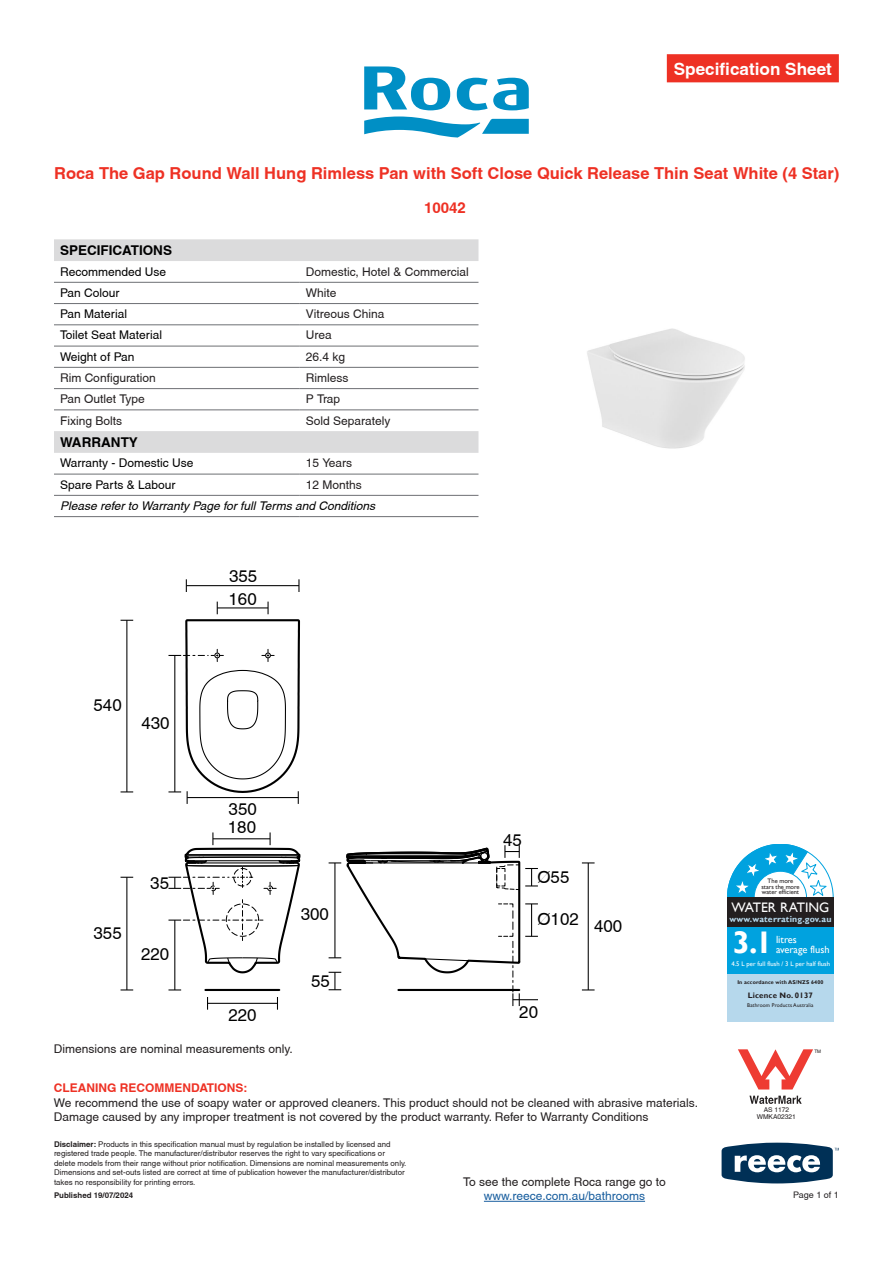
<style>
.page{position:relative;width:893px;height:1263px;background:#fff}
.page>*{position:absolute;margin:0;border:0;box-sizing:border-box;transform-origin:0 0}
.t1{font:700 31.2px "Gill Sans";color:#fff}
.t2{font:700 17.1px "Helvetica";color:#fff}
.t3{font:16.95px "Helvetica";color:#000}
.t4{font:700 16.5px "Helvetica";color:#ee3124}
.t5{font:700 15px "Helvetica";color:#ee3124}
.t6{font:13.8px "Gill Sans";letter-spacing:-.01em;color:#fff}
.t7{font:700 13.5px "Helvetica";color:#000}
.t8{font:12px/14.4px "Helvetica";color:#231f20}
.t9{font:12px "Helvetica";color:#000}
.t10{font:italic 12px "Helvetica";color:#000}
.t11{font:12px "Helvetica";color:#175d9e}
.t12{font:700 12px "Helvetica";color:#ee3124}
.t13{font:10.35px/10.4px "Gill Sans";color:#fff}
.t14{font:9px "Helvetica";color:#231f20}
.t15{font:700 8.7px "Gill Sans";letter-spacing:.02em;color:#b6d8ec}
.t16{font:700 7.95px "Gill Sans";letter-spacing:.02em;color:#231f20}
.t17{font:7.8px/9.4px "Helvetica";color:#231f20}
.t18{font:700 7.8px "Helvetica";color:#231f20}
.t19{font:6.6px "Gill Sans";color:#fff}
.t20{font:6.6px "Helvetica";color:#231f20}
.t21{font:6.45px/5.4px "Gill Sans";letter-spacing:-.01em;color:#231f20;text-align:center}
.t22{font:700 5.4px "Gill Sans";letter-spacing:.02em;color:#231f20}
.t23{font:5.4px "Gill Sans";letter-spacing:.02em;color:#231f20}
.t24{font:4.65px "Helvetica";color:#231f20}
.s1{font-weight:700}
</style>
<div class="page">
<svg style="left:722px;top:1143px;width:117px;height:40px"></svg>
<div style="left:667px;top:54px;width:172px;height:28px;background:#ee3124"></div>
<svg style="left:168px;top:989px;width:13px;height:1px"></svg>
<hr style="left:174px;top:920px;width:1px;height:70px;background:#000">
<hr style="left:126px;top:877px;width:1px;height:113px;background:#000">
<svg style="left:186px;top:579px;width:1px;height:13px"></svg>
<svg style="left:298px;top:579px;width:1px;height:13px"></svg>
<hr style="left:186px;top:585px;width:113px;height:1px;background:#000">
<svg style="left:168px;top:791px;width:13px;height:1px"></svg>
<hr style="left:174px;top:655px;width:1px;height:137px;background:#000">
<hr style="left:126px;top:620px;width:1px;height:172px;background:#000">
<svg style="left:268px;top:602px;width:1px;height:12px"></svg>
<hr style="left:217px;top:607px;width:51px;height:1px;background:#000">
<svg style="left:582px;top:862px;width:13px;height:1px"></svg>
<svg style="left:582px;top:989px;width:13px;height:1px"></svg>
<hr style="left:588px;top:863px;width:1px;height:127px;background:#000">
<svg style="left:168px;top:654px;width:16px;height:8px"></svg>
<svg style="left:184px;top:619px;width:116px;height:391px"></svg>
<svg style="left:329px;top:845px;width:209px;height:161px"></svg>
<svg style="left:168px;top:832px;width:133px;height:142px"></svg>
<hr style="left:484px;top:1201px;width:161px;height:1px;background:#175d9e">
<img style="left:587px;top:328px;width:158px;height:121px">
<svg style="left:364px;top:66px;width:86px;height:44px"></svg>
<svg style="left:364px;top:116px;width:165px;height:22px"></svg>
<svg style="left:457px;top:78px;width:72px;height:32px"></svg>
<svg style="left:54px;top:239px;width:424px;height:214px"></svg>
<hr style="left:54px;top:282px;width:246px;height:1px;background:#6d6f73">
<hr style="left:300px;top:282px;width:178px;height:1px;background:#6d6f73">
<hr style="left:54px;top:303px;width:246px;height:1px;background:#6d6f73">
<hr style="left:300px;top:303px;width:178px;height:1px;background:#6d6f73">
<hr style="left:54px;top:325px;width:246px;height:1px;background:#6d6f73">
<hr style="left:300px;top:325px;width:178px;height:1px;background:#6d6f73">
<hr style="left:54px;top:346px;width:246px;height:1px;background:#6d6f73">
<hr style="left:300px;top:346px;width:178px;height:1px;background:#6d6f73">
<hr style="left:54px;top:367px;width:246px;height:1px;background:#6d6f73">
<hr style="left:300px;top:367px;width:178px;height:1px;background:#6d6f73">
<hr style="left:54px;top:388px;width:246px;height:1px;background:#6d6f73">
<hr style="left:300px;top:388px;width:178px;height:1px;background:#6d6f73">
<hr style="left:54px;top:410px;width:246px;height:1px;background:#6d6f73">
<hr style="left:300px;top:410px;width:178px;height:1px;background:#6d6f73">
<hr style="left:54px;top:474px;width:246px;height:1px;background:#6d6f73">
<hr style="left:300px;top:474px;width:178px;height:1px;background:#6d6f73">
<hr style="left:54px;top:495px;width:246px;height:1px;background:#6d6f73">
<hr style="left:300px;top:495px;width:178px;height:1px;background:#6d6f73">
<hr style="left:54px;top:516px;width:246px;height:1px;background:#6d6f73">
<hr style="left:300px;top:516px;width:178px;height:1px;background:#6d6f73">
<svg style="left:738px;top:1049px;width:75px;height:40px"></svg>
<svg style="left:749px;top:1096px;width:53px;height:8px"></svg>
<div style="left:727px;top:927px;width:106px;height:47px;background:#00a2df"></div>
<div style="left:727px;top:974px;width:106px;height:47px;background:#b6d8ec"></div>
<div style="left:727px;top:897px;width:106px;height:30px;background:#231f20"></div>
<svg style="left:727px;top:844px;width:106px;height:53px"></svg>
<h2 class="t2" style="left:674px;top:59px;width:160px">Specification Sheet</h2>
<h3 class="t4" style="left:54px;top:164px;width:787px">Roca The Gap Round Wall Hung Rimless Pan with Soft Close Quick Release Thin Seat White (4 Star)</h3>
<p class="t5" style="left:424px;top:199px;width:43px">10042</p>
<p class="t7" style="left:60px;top:242px;width:114px">SPECIFICATIONS</p>
<p class="t9" style="left:60px;top:264px;width:108px">Recommended Use</p>
<p class="t8" style="left:306px;top:264px;width:165px">Domestic, Hotel &amp; Commercial</p>
<p class="t9" style="left:60px;top:286px;width:61px">Pan Colour</p>
<p class="t8" style="left:306px;top:285px;width:32px">White</p>
<p class="t9" style="left:60px;top:307px;width:69px">Pan Material</p>
<p class="t8" style="left:306px;top:307px;width:80px">Vitreous China</p>
<p class="t9" style="left:60px;top:328px;width:104px">Toilet Seat Material</p>
<p class="t8" style="left:306px;top:328px;width:28px">Urea</p>
<p class="t9" style="left:60px;top:350px;width:76px">Weight of Pan</p>
<p class="t8" style="left:306px;top:349px;width:41px">26.4 kg</p>
<p class="t8" style="left:60px;top:371px;width:97px">Rim Configuration</p>
<p class="t8" style="left:306px;top:371px;width:44px">Rimless</p>
<p class="t8" style="left:60px;top:392px;width:86px">Pan Outlet Type</p>
<p class="t8" style="left:306px;top:392px;width:36px">P Trap</p>
<p class="t8" style="left:60px;top:413px;width:64px">Fixing Bolts</p>
<p class="t8" style="left:306px;top:413px;width:86px">Sold Separately</p>
<p class="t7" style="left:60px;top:434px;width:79px">WARRANTY</p>
<p class="t9" style="left:60px;top:456px;width:135px">Warranty - Domestic Use</p>
<p class="t8" style="left:306px;top:456px;width:48px">15 Years</p>
<p class="t9" style="left:60px;top:478px;width:117px">Spare Parts &amp; Labour</p>
<p class="t8" style="left:306px;top:477px;width:58px">12 Months</p>
<p class="t10" style="left:60px;top:499px;width:317px">Please refer to Warranty Page for full Terms and Conditions</p>
<h3 class="t3" style="left:229px;top:567px;width:30px">355</h3>
<h3 class="t3" style="left:229px;top:589px;width:30px">160</h3>
<h3 class="t3" style="left:94px;top:696px;width:30px">540</h3>
<h3 class="t3" style="left:142px;top:713px;width:30px">430</h3>
<h3 class="t3" style="left:229px;top:799px;width:30px">350</h3>
<h3 class="t3" style="left:228px;top:817px;width:30px">180</h3>
<h3 class="t3" style="left:94px;top:923px;width:30px">355</h3>
<h3 class="t3" style="left:150px;top:873px;width:20px">35</h3>
<h3 class="t3" style="left:141px;top:945px;width:30px">220</h3>
<h3 class="t3" style="left:228px;top:1005px;width:30px">220</h3>
<p class="t8" style="left:54px;top:1041px;width:240px">Dimensions are nominal measurements only.</p>
<h3 class="t3" style="left:301px;top:904px;width:30px">300</h3>
<h3 class="t3" style="left:311px;top:971px;width:20px">55</h3>
<h3 class="t3" style="left:503px;top:830px;width:20px">45</h3>
<h3 class="t3" style="left:537px;top:867px;width:33px">Ø55</h3>
<h3 class="t3" style="left:537px;top:910px;width:86px">Ø102 400</h3>
<h3 class="t3" style="left:519px;top:1002px;width:20px">20</h3>
<p class="t12" style="left:54px;top:1080px;width:195px">CLEANING RECOMMENDATIONS:</p>
<p class="t8" style="left:54px;top:1095px;width:646px">We recommend the use of soapy water or approved cleaners. This product should not be cleaned with abrasive materials.<br>Damage caused by any improper treatment is not covered by the product warranty. Refer to Warranty Conditions</p>
<p class="t17" style="left:54px;top:1139px;width:354px"><span class="s1">Disclaimer:</span> Products in this specification manual must by regulation be installed by licensed and registered trade people. The manufacturer/distributor reserves the right to vary specifications or delete models from their range without prior notification. Dimensions are nominal measurements only.<br>Dimensions and set-outs listed are correct at time of publication however the manufacturer/distributor takes no responsibility for printing errors.</p>
<p class="t18" style="left:54px;top:1191px;width:81px">Published 19/07/2024</p>
<p class="t8" style="left:463px;top:1174px;width:204px">To see the complete Roca range go to</p>
<p class="t11" style="left:484px;top:1189px;width:163px">www.reece.com.au/bathrooms</p>
<p class="t21" style="left:761px;top:879px;width:40px">The more stars the more water efficient</p>
<p class="t6" style="left:731px;top:899px;width:99px">WATER RATING</p>
<p class="t15" style="left:729px;top:913px;width:104px">www.waterrating.gov.au</p>
<h1 class="t1" style="left:733px;top:924px;width:42px">3.1</h1>
<p class="t13" style="left:776px;top:934px;width:55px">litres average flush</p>
<p class="t19" style="left:731px;top:960px;width:100px">4.5 L per full flush / 3 L per half flush</p>
<p class="t22" style="left:737px;top:979px;width:88px">In accordance with AS/NZS 6400</p>
<p class="t16" style="left:748px;top:990px;width:67px">Licence No. 0137</p>
<p class="t23" style="left:747px;top:1002px;width:68px">Bathroom Products Australia</p>
<p class="t24" style="left:814px;top:1048px;width:8px">TM</p>
<p class="t20" style="left:764px;top:1106px;width:27px">AS 1172</p>
<p class="t20" style="left:757px;top:1113px;width:41px">WMKA02321</p>
<p class="t14" style="left:793px;top:1190px;width:47px">Page 1 of 1</p>
</div>
